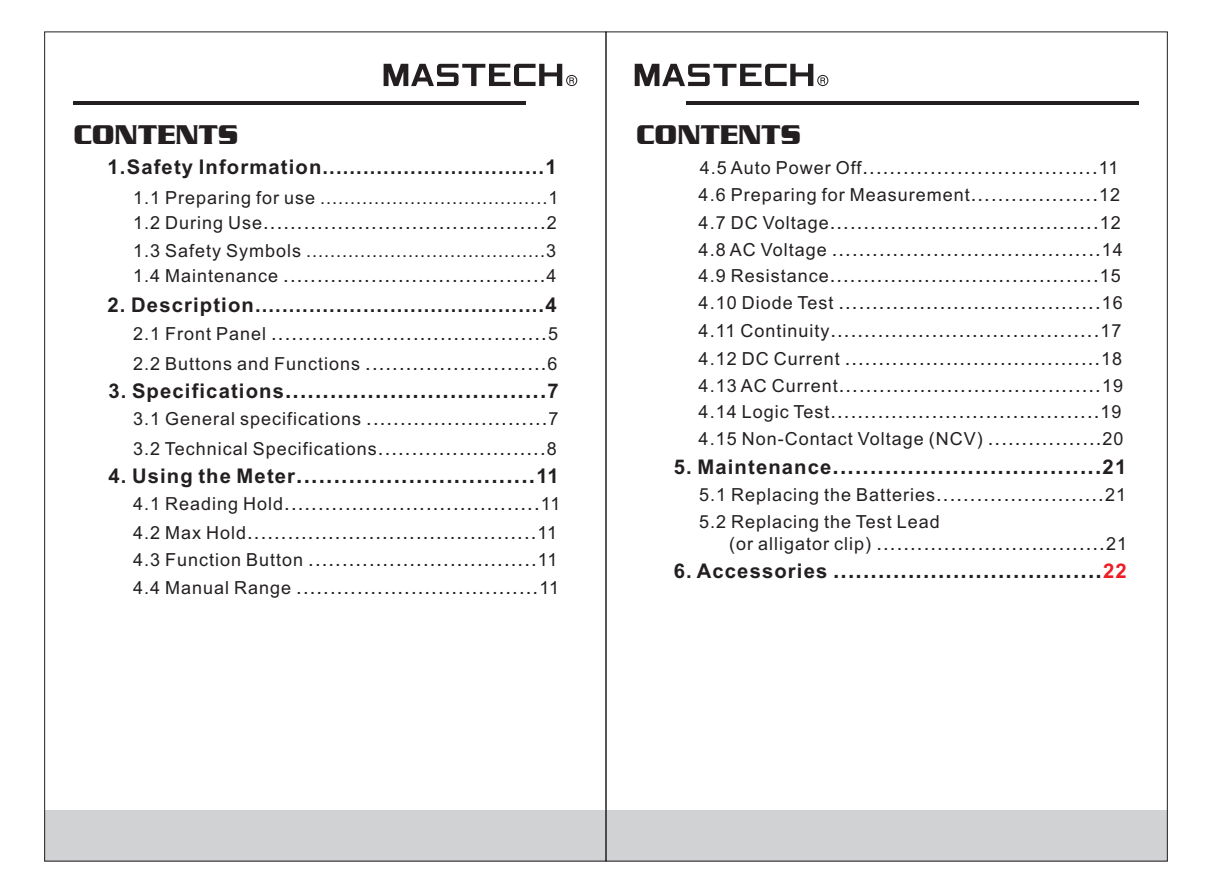
<style>
.page{position:relative;width:1212px;height:893px;background:#fff}
.page>*{position:absolute;margin:0;border:0;box-sizing:border-box;transform-origin:0 0}
.t1{font:29.25px "Babylon 5";color:#231f20}
.t2{font:700 22.5px "Arial";color:#231f20}
.t3{font:20.25px/27.2px "Arial";color:#231f20}
.t4{font:700 20.25px "Arial";letter-spacing:.055em;color:#231f20}
.t5{font:18px "Arial";letter-spacing:.055em;color:#231f20}
.s1{font-size:18px}
.s2{font-size:20.25px}
.s3{font-weight:700}
.s4{font-size:20.25px;color:#ee1d23}
</style>
<div class="page">
<hr style="left:73px;top:101px;width:453px;height:4px;background:#231f20">
<svg style="left:384px;top:64px;width:193px;height:22px"></svg>
<hr style="left:686px;top:101px;width:452px;height:4px;background:#231f20">
<svg style="left:635px;top:64px;width:193px;height:22px"></svg>
<div style="left:606px;top:810px;width:561px;height:51px;background:#d1d2d4"></div>
<div style="left:45px;top:810px;width:561px;height:51px;background:#d1d2d4"></div>
<h1 class="t1" style="left:73px;top:125px;width:167px">CONTENTS</h1>
<h1 class="t1" style="left:636px;top:125px;width:167px">CONTENTS</h1>
<p class="t4" style="left:108px;top:159px;width:450px">1.Safety Information.................................1</p>
<p class="t3" style="left:700px;top:155px;width:420px"><span class="s1">4.5 Auto Power Off</span>...................................<span class="s1">11</span></p>
<p class="t5" style="left:699px;top:187px;width:423px">4.6 Preparing for Measurement<span class="s2">...................</span>12</p>
<p class="t3" style="left:699px;top:210px;width:426px;text-align:justify"><span class="s1">4.7 DC Voltage</span>........................................<span class="s1">12<br>4.8 AC Voltage</span> ........................................<span class="s1">14<br>4.9 Resistance</span>........................................<span class="s1">15<br>4.10 Diode Test</span> .......................................<span class="s1">16<br>4.11 Continuity</span>........................................<span class="s1">17<br>4.12 DC Current</span> ......................................<span class="s1">18</span></p>
<p class="t3" style="left:699px;top:374px;width:426px;line-height:25.9px"><span class="s1">4.13 AC Current</span>.......................................<span class="s1">19<br>4.14 Logic Test</span>........................................<span class="s1">19</span></p>
<p class="t5" style="left:699px;top:432px;width:426px">4.15 Non-Contact Voltage (NCV) <span class="s2">.................</span>20</p>
<p class="t2" style="left:674px;top:457px;width:454px"><span class="s2">5. Maintenance</span>....................................<span class="s2">21</span></p>
<p class="t5" style="left:133px;top:191px;width:427px">1.1 Preparing for use ......................................1</p>
<p class="t3" style="left:133px;top:210px;width:425px"><span class="s1">1.2 During Use</span>..........................................<span class="s1">2</span></p>
<p class="t5" style="left:133px;top:244px;width:425px">1.3 Safety Symbols ........................................3</p>
<p class="t3" style="left:133px;top:263px;width:425px"><span class="s1">1.4 Maintenance</span> .......................................<span class="s1">4</span></p>
<p class="t3" style="left:133px;top:292px;width:426px;line-height:28.8px;text-align:justify;text-indent:-26px"><span class="s3">2. Description...........................................4<br></span><span class="s1">2.1 Front Panel</span> .........................................<span class="s1">5<br>2.2 Buttons and Functions</span> ...........................<span class="s1">6</span></p>
<p class="t2" style="left:108px;top:381px;width:452px"><span class="s2">3. Specifications</span>...................................<span class="s2">7</span></p>
<p class="t3" style="left:133px;top:406px;width:427px"><span class="s1">3.1 General specifications</span> ...........................<span class="s1">7</span></p>
<p class="t5" style="left:133px;top:441px;width:425px">3.2 Technical Specifications<span class="s2">.........................</span>8</p>
<p class="t2" style="left:108px;top:467px;width:452px"><span class="s2">4. Using the Meter</span>................................<span class="s2">11</span></p>
<p class="t3" style="left:133px;top:491px;width:429px;line-height:28.6px"><span class="s1">4.1 Reading Hold</span>......................................<span class="s1">11<br>4.2 Max Hold</span>...........................................<span class="s1">11</span></p>
<p class="t3" style="left:133px;top:546px;width:427px;line-height:28.6px"><span class="s1">4.3 Function Button</span> ..................................<span class="s1">11<br>4.4 Manual Range</span> ....................................<span class="s1">11</span></p>
<p class="t5" style="left:699px;top:488px;width:428px">5.1 Replacing the Batteries<span class="s2">.........................</span>21</p>
<p class="t5" style="left:699px;top:514px;width:242px">5.2 Replacing the Test Lead</p>
<p class="t3" style="left:729px;top:531px;width:399px"><span class="s1">(or alligator clip)</span> ..................................<span class="s1">21</span></p>
<p class="t2" style="left:674px;top:562px;width:454px"><span class="s2">6. Accessories</span> ....................................<span class="s4">22</span></p>
</div>
